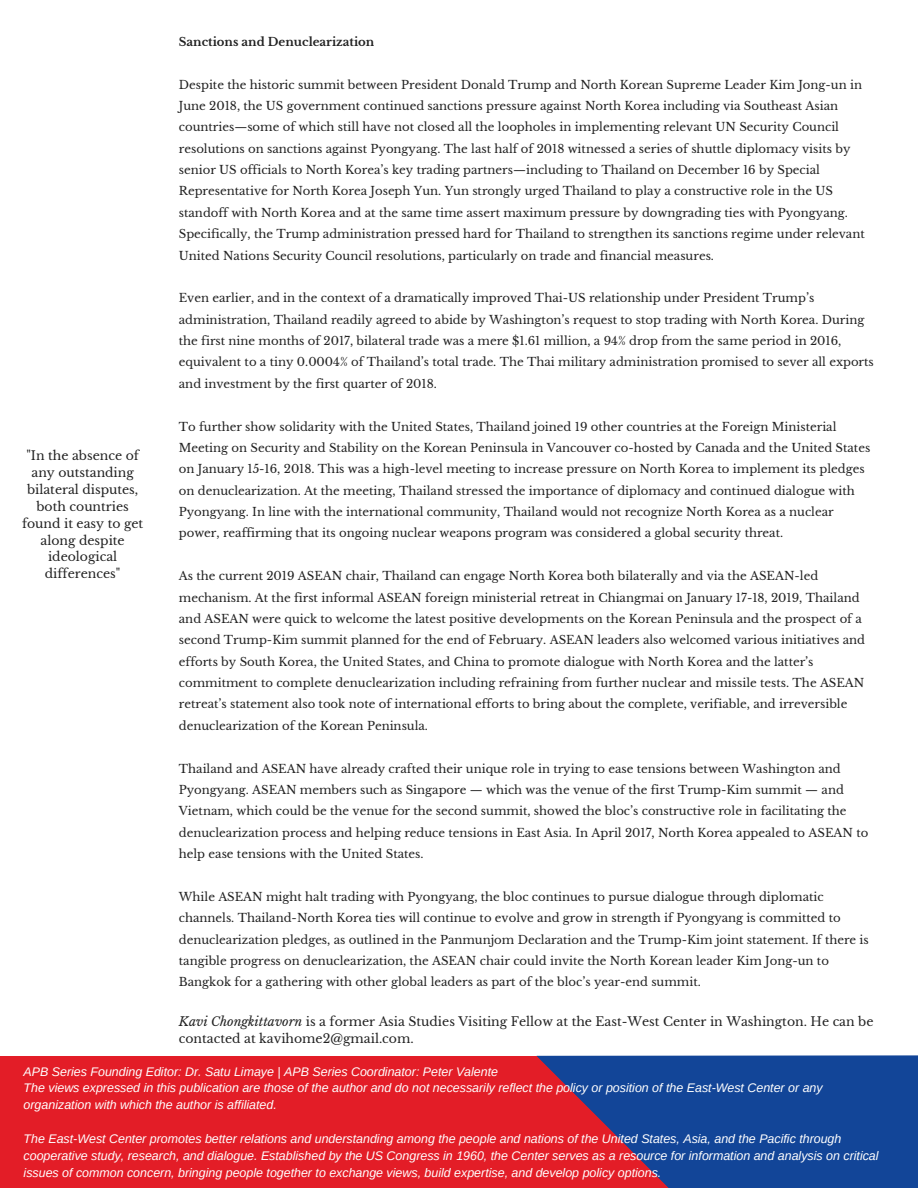
<style>
.page{position:relative;width:918px;height:1188px;background:#fff}
.page>*{position:absolute;margin:0;border:0;box-sizing:border-box;transform-origin:0 0}
.t1{font:italic 12.45px/16.8px "Arimo";color:#fff}
.t2{font:12.45px/16.8px "Libre Baskerville";color:#222;text-align:center}
.t3{font:11.7px/21.3px "Libre Baskerville";color:#222}
.t4{font:700 11.7px "Libre Baskerville";color:#222}
.s1{font-style:italic}
</style>
<div class="page">
<div style="left:0;top:1056px;width:814px;height:132px;background:#e31d27"></div>
<svg style="left:536px;top:1055px;width:382px;height:133px;fill:#124598"></svg>
<p class="t2" style="left:22px;top:447px;width:123px">"In the absence of any outstanding bilateral disputes, both countries found it easy to get along despite ideological differences"</p>
<p class="t4" style="left:179px;top:34px;width:197px">Sanctions and Denuclearization</p>
<p class="t3" style="left:179px;top:74px;width:687px">Despite the historic summit between President Donald Trump and North Korean Supreme Leader Kim Jong-un in June 2018, the US government continued sanctions pressure against North Korea including via Southeast Asian countries—some of which still have not closed all the loopholes in implementing relevant UN Security Council resolutions on sanctions against Pyongyang. The last half of 2018 witnessed a series of shuttle diplomacy visits by senior US officials to North Korea’s key trading partners—including to Thailand on December 16 by Special Representative for North Korea Joseph Yun. Yun strongly urged Thailand to play a constructive role in the US standoff with North Korea and at the same time assert maximum pressure by downgrading ties with Pyongyang.<br>Specifically, the Trump administration pressed hard for Thailand to strengthen its sanctions regime under relevant United Nations Security Council resolutions, particularly on trade and financial measures.</p>
<p class="t3" style="left:179px;top:288px;width:697px">Even earlier, and in the context of a dramatically improved Thai-US relationship under President Trump’s administration, Thailand readily agreed to abide by Washington’s request to stop trading with North Korea. During the first nine months of 2017, bilateral trade was a mere $1.61 million, a 94% drop from the same period in 2016, equivalent to a tiny 0.0004% of Thailand’s total trade. The Thai military administration promised to sever all exports and investment by the first quarter of 2018.</p>
<p class="t3" style="left:179px;top:416px;width:693px">To further show solidarity with the United States, Thailand joined 19 other countries at the Foreign Ministerial Meeting on Security and Stability on the Korean Peninsula in Vancouver co-hosted by Canada and the United States on January 15-16, 2018. This was a high-level meeting to increase pressure on North Korea to implement its pledges on denuclearization. At the meeting, Thailand stressed the importance of diplomacy and continued dialogue with Pyongyang. In line with the international community, Thailand would not recognize North Korea as a nuclear power, reaffirming that its ongoing nuclear weapons program was considered a global security threat.</p>
<p class="t3" style="left:179px;top:565px;width:688px">As the current 2019 ASEAN chair, Thailand can engage North Korea both bilaterally and via the ASEAN-led mechanism. At the first informal ASEAN foreign ministerial retreat in Chiangmai on January 17-18, 2019, Thailand and ASEAN were quick to welcome the latest positive developments on the Korean Peninsula and the prospect of a second Trump-Kim summit planned for the end of February. ASEAN leaders also welcomed various initiatives and efforts by South Korea, the United States, and China to promote dialogue with North Korea and the latter’s commitment to complete denuclearization including refraining from further nuclear and missile tests. The ASEAN retreat’s statement also took note of international efforts to bring about the complete, verifiable, and irreversible denuclearization of the Korean Peninsula.</p>
<p class="t3" style="left:179px;top:758px;width:691px">Thailand and ASEAN have already crafted their unique role in trying to ease tensions between Washington and Pyongyang. ASEAN members such as Singapore — which was the venue of the first Trump-Kim summit — and Vietnam, which could be the venue for the second summit, showed the bloc’s constructive role in facilitating the denuclearization process and helping reduce tensions in East Asia. In April 2017, North Korea appealed to ASEAN to help ease tensions with the United States.</p>
<p class="t3" style="left:179px;top:886px;width:692px">While ASEAN might halt trading with Pyongyang, the bloc continues to pursue dialogue through diplomatic channels. Thailand-North Korea ties will continue to evolve and grow in strength if Pyongyang is committed to denuclearization pledges, as outlined in the Panmunjom Declaration and the Trump-Kim joint statement. If there is tangible progress on denuclearization, the ASEAN chair could invite the North Korean leader Kim Jong-un to Bangkok for a gathering with other global leaders as part of the bloc’s year-end summit.</p>
<p class="t2" style="left:179px;top:1013px;width:696px;text-align:left"><span class="s1">Kavi Chongkittavorn</span> is a former Asia Studies Visiting Fellow at the East-West Center in Washington. He can be contacted at kavihome2@gmail.com.</p>
<p class="t1" style="left:24px;top:1063px;width:801px">APB Series Founding Editor: Dr. Satu Limaye | APB Series Coordinator: Peter Valente<br>The views expressed in this publication are those of the author and do not necessarily reflect the policy or position of the East-West Center or any organization with which the author is affiliated.</p>
<p class="t1" style="left:24px;top:1130px;width:857px">The East-West Center promotes better relations and understanding among the people and nations of the United States, Asia, and the Pacific through cooperative study, research, and dialogue. Established by the US Congress in 1960, the Center serves as a resource for information and analysis on critical issues of common concern, bringing people together to exchange views, build expertise, and develop policy options.</p>
</div>
